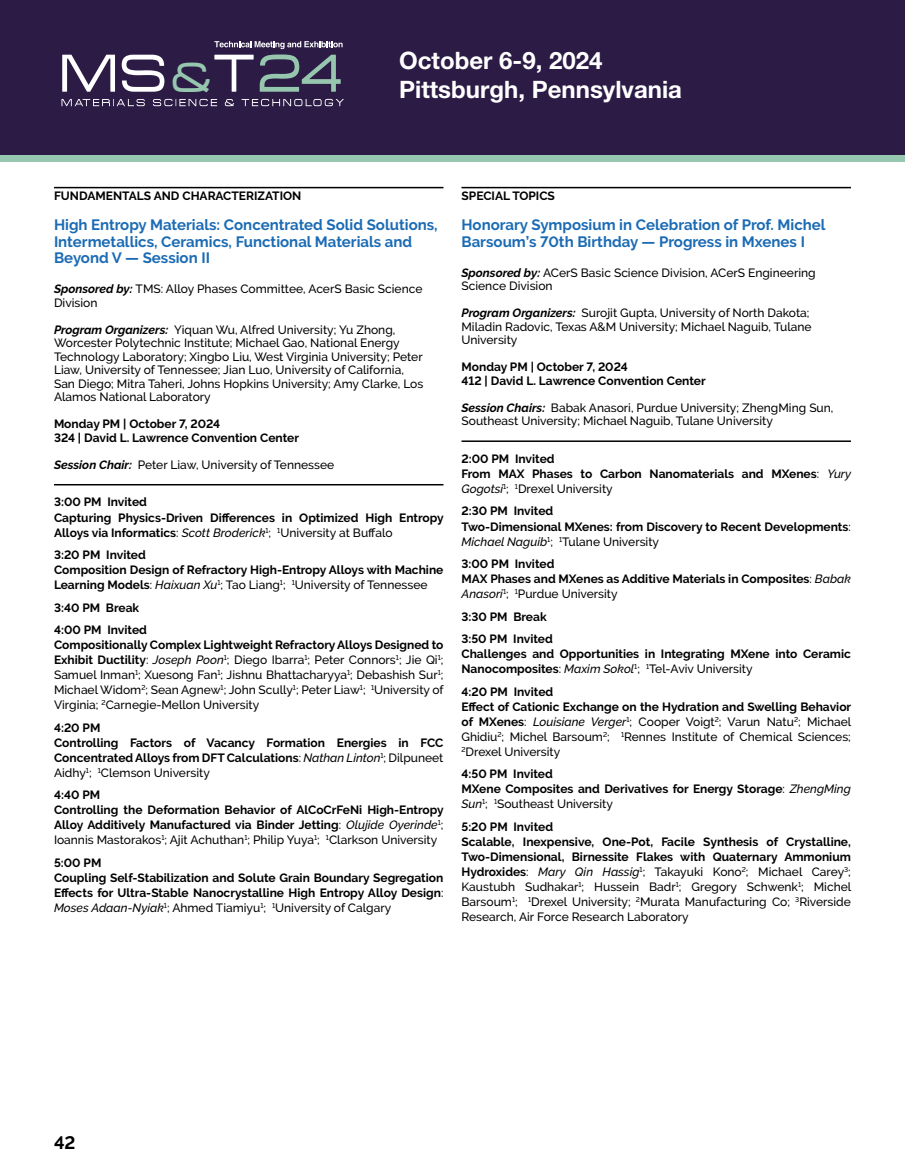
<style>
.page{position:relative;width:905px;height:1175px;background:#fff}
.page>*{position:absolute;margin:0;border:0;box-sizing:border-box;transform-origin:0 0}
.t1{font:58.5px "Acens";color:#fff}
.t2{font:700 24px/28.8px "Helvetica Neue LT Std";color:#fff}
.t3{font:700 18px "Raleway";color:#000}
.t4{font:700 15px/16.5px "Raleway";color:#1b6bb4}
.t5{font:500 12px/15px "Raleway";color:#000}
.t6{font:700 12px/15px "Raleway";color:#000}
.s1{font-size:46.35px;color:#97c6af}
.s2{color:#97c6af}
.s3{font-weight:700;font-style:italic}
.s4{font-weight:500}
.s5{font-weight:500;font-style:italic}
.s6{font-weight:700}
.s7{font-style:italic}
</style>
<div class="page">
<div style="left:0;top:0;width:904px;height:160px;background:#2b1b45"></div>
<div style="left:0;top:155px;width:904px;height:7px;background:#97c7b1"></div>
<svg style="left:61px;top:99px;width:283px;height:7px"></svg>
<svg style="left:214px;top:41px;width:128px;height:8px"></svg>
<img style="left:904px;top:0;width:1px;height:155px">
<hr style="left:54px;top:187px;width:389px;height:1px;background:#000">
<hr style="left:54px;top:484px;width:389px;height:1px;background:#000">
<hr style="left:461px;top:187px;width:389px;height:1px;background:#000">
<hr style="left:461px;top:440px;width:389px;height:2px;background:#000">
<h1 class="t1" style="left:59px;top:43px;width:283px">MS<span class="s1">&amp;</span>T<span class="s2">24</span></h1>
<h2 class="t2" style="left:399px;top:46px;width:284px">October 6-9, 2024<br>Pittsburgh, Pennsylvania</h2>
<p class="t6" style="left:54px;top:189px;width:249px">FUNDAMENTALS AND CHARACTERIZATION</p>
<p class="t4" style="left:54px;top:217px;width:385px">High Entropy Materials: Concentrated Solid Solutions,<br>Intermetallics, Ceramics, Functional Materials and<br>Beyond V — Session II</p>
<p class="t5" style="left:54px;top:282px;width:370px;line-height:13.5px"><span class="s3">Sponsored by:</span> TMS: Alloy Phases Committee, AcerS Basic Science<br>Division</p>
<p class="t5" style="left:54px;top:323px;width:371px;line-height:13.5px"><span class="s3">Program Organizers:</span> Yiquan Wu, Alfred University; Yu Zhong, Worcester Polytechnic Institute; Michael Gao, National Energy Technology Laboratory; Xingbo Liu, West Virginia University; Peter Liaw, University of Tennessee; Jian Luo, University of California, San Diego; Mitra Taheri, Johns Hopkins University; Amy Clarke, Los Alamos National Laboratory</p>
<p class="t6" style="left:54px;top:417px;width:246px;line-height:13.5px">Monday PM | October 7, 2024<br>324 | David L. Lawrence Convention Center</p>
<p class="t5" style="left:54px;top:457px;width:282px"><span class="s3">Session Chair:</span> Peter Liaw, University of Tennessee</p>
<p class="t6" style="left:54px;top:495px;width:391px">3:00 PM Invited<br>Capturing Physics-Driven Differences in Optimized High Entropy<br>Alloys via Informatics<span class="s4">:</span> <span class="s5">Scott Broderick</span><sup>1</sup><span class="s4">;</span> <sup>1</sup><span class="s4">University at Buffalo</span></p>
<p class="t6" style="left:54px;top:547px;width:391px">3:20 PM Invited<br>Composition Design of Refractory High-Entropy Alloys with Machine<br>Learning Models<span class="s4">:</span> <span class="s5">Haixuan Xu</span><sup>1</sup><span class="s4">; Tao Liang</span><sup>1</sup><span class="s4">;</span> <sup>1</sup><span class="s4">University of Tennessee</span></p>
<p class="t6" style="left:54px;top:596px;width:94px;line-height:22.5px">3:40 PM Break<br>4:00 PM Invited</p>
<p class="t5" style="left:54px;top:637px;width:391px;text-align:justify"><span class="s6">Compositionally Complex Lightweight Refractory Alloys Designed to Exhibit Ductility</span>: <span class="s7">Joseph Poon</span><sup>1</sup>; Diego Ibarra<sup>1</sup>; Peter Connors<sup>1</sup>; Jie Qi<sup>1</sup>; Samuel Inman<sup>1</sup>; Xuesong Fan<sup>1</sup>; Jishnu Bhattacharyya<sup>1</sup>; Debashish Sur<sup>1</sup>; Michael Widom<sup>2</sup>; Sean Agnew<sup>1</sup>; John Scully<sup>1</sup>; Peter Liaw<sup>1</sup>; <sup>1</sup>University of Virginia; <sup>2</sup>Carnegie-Mellon University</p>
<p class="t6" style="left:54px;top:720px;width:391px">4:20 PM<br>Controlling Factors of Vacancy Formation Energies in FCC Concentrated Alloys from DFT Calculations<span class="s4">:</span> <span class="s5">Nathan Linton</span><sup>1</sup><span class="s4">; Dilpuneet Aidhy</span><sup>1</sup><span class="s4">;</span> <sup>1</sup><span class="s4">Clemson University</span></p>
<p class="t6" style="left:54px;top:787px;width:391px">4:40 PM<br>Controlling the Deformation Behavior of AlCoCrFeNi High-Entropy Alloy Additively Manufactured via Binder Jetting<span class="s4">:</span> <span class="s5">Olujide Oyerinde</span><sup>1</sup><span class="s4">; Ioannis Mastorakos</span><sup>1</sup><span class="s4">; Ajit Achuthan</span><sup>1</sup><span class="s4">; Philip Yuya</span><sup>1</sup><span class="s4">;</span> <sup>1</sup><span class="s4">Clarkson University</span></p>
<p class="t6" style="left:54px;top:855px;width:391px">5:00 PM<br>Coupling Self-Stabilization and Solute Grain Boundary Segregation Effects for Ultra-Stable Nanocrystalline High Entropy Alloy Design<span class="s4">:<br></span><span class="s5">Moses Adaan-Nyiak</span><sup>1</sup><span class="s4">; Ahmed Tiamiyu</span><sup>1</sup><span class="s4">;</span> <sup>1</sup><span class="s4">University of Calgary</span></p>
<p class="t6" style="left:461px;top:189px;width:95px">SPECIAL TOPICS</p>
<p class="t4" style="left:461px;top:217px;width:365px">Honorary Symposium in Celebration of Prof. Michel<br>Barsoum’s 70th Birthday — Progress in Mxenes I</p>
<p class="t5" style="left:461px;top:266px;width:356px;line-height:13.5px"><span class="s3">Sponsored by:</span> ACerS Basic Science Division, ACerS Engineering<br>Science Division</p>
<p class="t5" style="left:461px;top:306px;width:352px;line-height:13.5px"><span class="s3">Program Organizers:</span> Surojit Gupta, University of North Dakota;<br>Miladin Radovic, Texas A&amp;M University; Michael Naguib, Tulane<br>University</p>
<p class="t6" style="left:461px;top:360px;width:246px;line-height:13.5px">Monday PM | October 7, 2024<br>412 | David L. Lawrence Convention Center</p>
<p class="t5" style="left:461px;top:401px;width:373px;line-height:13.5px"><span class="s3">Session Chairs:</span> Babak Anasori, Purdue University; ZhengMing Sun,<br>Southeast University; Michael Naguib, Tulane University</p>
<p class="t6" style="left:461px;top:451px;width:391px">2:00 PM Invited<br>From MAX Phases to Carbon Nanomaterials and MXenes<span class="s4">:</span> <span class="s5">Yury<br>Gogotsi</span><sup>1</sup><span class="s4">;</span> <sup>1</sup><span class="s4">Drexel University</span></p>
<p class="t6" style="left:461px;top:504px;width:391px">2:30 PM Invited<br>Two-Dimensional MXenes: from Discovery to Recent Developments<span class="s4">:<br></span><span class="s5">Michael Naguib</span><sup>1</sup><span class="s4">;</span> <sup>1</sup><span class="s4">Tulane University</span></p>
<p class="t6" style="left:461px;top:556px;width:391px">3:00 PM Invited<br>MAX Phases and MXenes as Additive Materials in Composites<span class="s4">:</span> <span class="s5">Babak<br>Anasori</span><sup>1</sup><span class="s4">;</span> <sup>1</sup><span class="s4">Purdue University</span></p>
<p class="t6" style="left:461px;top:605px;width:93px;line-height:22.5px">3:30 PM Break<br>3:50 PM Invited</p>
<p class="t6" style="left:461px;top:646px;width:391px">Challenges and Opportunities in Integrating MXene into Ceramic<br>Nanocomposites<span class="s4">:</span> <span class="s5">Maxim Sokol</span><sup>1</sup><span class="s4">;</span> <sup>1</sup><span class="s4">Tel-Aviv University</span></p>
<p class="t5" style="left:461px;top:684px;width:391px"><span class="s6">4:20 PM Invited<br>Effect of Cationic Exchange on the Hydration and Swelling Behavior of MXenes</span>: <span class="s7">Louisiane Verger</span><sup>1</sup>; Cooper Voigt<sup>2</sup>; Varun Natu<sup>2</sup>; Michael Ghidiu<sup>2</sup>; Michel Barsoum<sup>2</sup>; <sup>1</sup>Rennes Institute of Chemical Sciences; <sup>2</sup>Drexel University</p>
<p class="t6" style="left:461px;top:766px;width:391px">4:50 PM Invited<br>MXene Composites and Derivatives for Energy Storage<span class="s4">:</span> <span class="s5">ZhengMing<br>Sun</span><sup>1</sup><span class="s4">;</span> <sup>1</sup><span class="s4">Southeast University</span></p>
<p class="t5" style="left:461px;top:819px;width:391px"><span class="s6">5:20 PM Invited<br>Scalable, Inexpensive, One-Pot, Facile Synthesis of Crystalline, Two-Dimensional, Birnessite Flakes with Quaternary Ammonium Hydroxides</span>: <span class="s7">Mary Qin Hassig</span><sup>1</sup>; Takayuki Kono<sup>2</sup>; Michael Carey<sup>3</sup>; Kaustubh Sudhakar<sup>1</sup>; Hussein Badr<sup>1</sup>; Gregory Schwenk<sup>1</sup>; Michel Barsoum<sup>1</sup>; <sup>1</sup>Drexel University; <sup>2</sup>Murata Manufacturing Co; <sup>3</sup>Riverside Research, Air Force Research Laboratory</p>
<h3 class="t3" style="left:54px;top:1132px;width:23px">42</h3>
</div>
